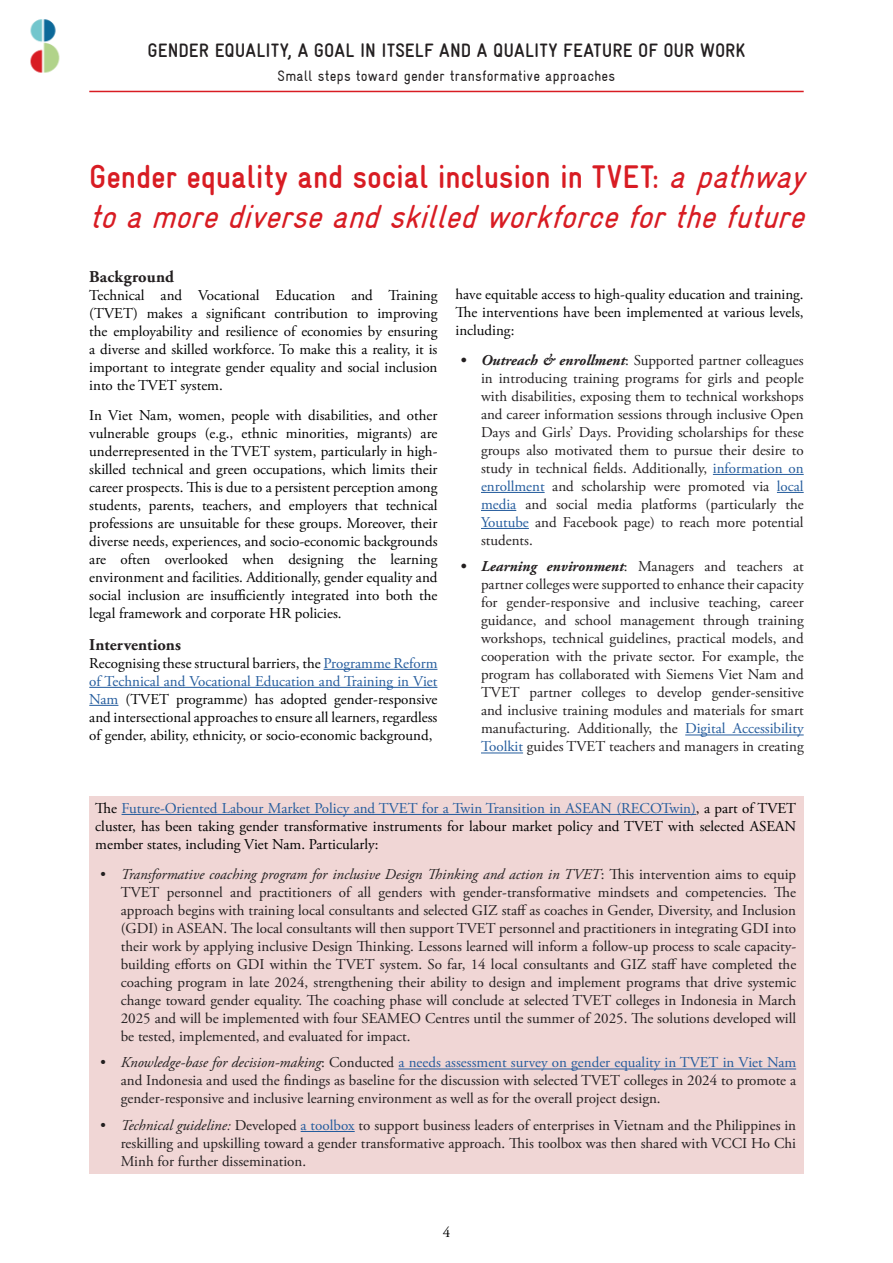
<style>
.page{position:relative;width:893px;height:1263px;background:#fff}
.page>*{position:absolute;margin:0;border:0;box-sizing:border-box;transform-origin:0 0}
._1__Heading{font:italic condensed 33px/39.6px "GIZ Gravur TT";color:#d81c23}
.t1{font:700 condensed 19.5px "GIZ Gravur TT";letter-spacing:.005em;color:#231f20}
._1_1_Heading_lvl_2{font:700 16.5px "Adobe Garamond Pro";letter-spacing:.005em;color:#231f20}
.t2{font:15px/18px "Adobe Garamond Pro";color:#231f20;text-align:justify}
.Default{font:15px/18px "Adobe Garamond Pro";color:#000;text-align:justify}
.t3{font:condensed 15px "GIZ Gravur TT";letter-spacing:.01em;color:#231f20}
.s1{font-weight:700;font-style:normal}
.s2{color:#245c9d}
.s3{font-weight:700;font-style:italic}
.s4{font-style:italic}
</style>
<div class="page">
<hr style="left:323px;top:669px;width:114px;height:1px;background:#245c9d">
<hr style="left:89px;top:687px;width:348px;height:1px;background:#245c9d">
<svg style="left:89px;top:705px;width:29px;height:1px"></svg>
<hr style="left:713px;top:474px;width:91px;height:1px;background:#245c9d">
<hr style="left:481px;top:492px;width:64px;height:1px;background:#245c9d">
<svg style="left:777px;top:492px;width:27px;height:1px"></svg>
<hr style="left:481px;top:510px;width:35px;height:1px;background:#245c9d">
<hr style="left:481px;top:528px;width:48px;height:1px;background:#245c9d">
<hr style="left:685px;top:735px;width:119px;height:1px;background:#245c9d">
<hr style="left:481px;top:753px;width:42px;height:1px;background:#245c9d">
<div style="left:89px;top:796px;width:715px;height:378px;background:#f0d6d5"></div>
<hr style="left:122px;top:814px;width:574px;height:1px;background:#245c9d">
<hr style="left:398px;top:1068px;width:398px;height:1px;background:#245c9d">
<hr style="left:301px;top:1131px;width:54px;height:1px;background:#245c9d">
<img style="left:30px;top:19px;width:30px;height:54px">
<hr style="left:89px;top:91px;width:715px;height:1px;background:#d81c23">
<h2 class="t1" style="left:148px;top:40px;width:599px">GENDER EQUALITY, A GOAL IN ITSELF AND A QUALITY FEATURE OF OUR WORK</h2>
<p class="t3" style="left:278px;top:67px;width:339px">Small steps toward gender transformative approaches</p>
<p class="_1__Heading" style="left:89px;top:157px;width:726px"><span class="s1">Gender equality and social inclusion in TVET:</span> apathway toamorediverseandskilledworkforceforthefuture</p>
<p class="_1_1_Heading_lvl_2" style="left:89px;top:267px;width:86px">Background</p>
<p class="Default" style="left:89px;top:287px;width:350px">Technical and Vocational Education and Training (TVET) makes a significant contribution to improving the employability and resilience of economies by ensuring a diverse and skilled workforce. To make this a reality, it is important to integrate gender equality and social inclusion into the TVET system.</p>
<p class="Default" style="left:89px;top:407px;width:350px">In Viet Nam, women, people with disabilities, and other vulnerable groups (e.g., ethnic minorities, migrants) are underrepresented in the TVET system, particularly in high&shy;skilled technical and green occupations, which limits their career prospects. This is due to a persistent perception among students, parents, teachers, and employers that technical professions are unsuitable for these groups. Moreover, their diverse needs, experiences, and socio-economic backgrounds are often overlooked when designing the learning environment and facilities. Additionally, gender equality and social inclusion are insufficiently integrated into both the legal framework and corporate HR policies.</p>
<p class="_1_1_Heading_lvl_2" style="left:89px;top:635px;width:93px">Interventions</p>
<p class="Default" style="left:89px;top:655px;width:350px">Recognising these structural barriers, the <span class="s2">Programme Reform of Technical and Vocational Education and Training in Viet Nam</span> (TVET programme) has adopted gender-responsive and intersectional approaches to ensure all learners, regardless of gender, ability, ethnicity, or socio-economic background,</p>
<p class="Default" style="left:455px;top:286px;width:350px">have equitable access to high-quality education and training.<br>The interventions have been implemented at various levels, including:</p>
<p class="t2" style="left:481px;top:352px;width:324px;text-indent:-21px"><span class="s3">• Outreach &amp; enrollment</span>: Supported partner colleagues in introducing training programs for girls and people with disabilities, exposing them to technical workshops and career information sessions through inclusive Open Days and Girls’ Days. Providing scholarships for these groups also motivated them to pursue their desire to study in technical fields. Additionally, <span class="s2">information on enrollment</span> and scholarship were promoted via <span class="s2">local media</span> and social media platforms (particularly the <span class="s2">Youtube</span> and Facebook page) to reach more potential students.</p>
<p class="t2" style="left:481px;top:558px;width:324px;text-indent:-21px"><span class="s3">• Learning environment</span>: Managers and teachers at partner colleges were supported to enhance their capacity for gender-responsive and inclusive teaching, career guidance, and school management through training workshops, technical guidelines, practical models, and cooperation with the private sector. For example, the program has collaborated with Siemens Viet Nam and TVET partner colleges to develop gender-sensitive and inclusive training modules and materials for smart manufacturing. Additionally, the <span class="s2">Digital Accessibility Toolkit</span> guides TVET teachers and managers in creating</p>
<p class="Default" style="left:95px;top:800px;width:702px">The <span class="s2">Future-Oriented Labour Market Policy and TVET for a Twin Transition in ASEAN (RECOTwin)</span>, a part of TVET cluster, has been taking gender transformative instruments for labour market policy and TVET with selected ASEAN member states, including Viet Nam. Particularly:</p>
<p class="t2" style="left:121px;top:866px;width:677px;text-indent:-21px"><span class="s4">• Transformative coaching program for inclusive Design Thinking and action in TVET</span>: This intervention aims to equip TVET personnel and practitioners of all genders with gender-transformative mindsets and competencies. The approach begins with training local consultants and selected GIZ staff as coaches in Gender, Diversity, and Inclusion (GDI) in ASEAN. The local consultants will then support TVET personnel and practitioners in integrating GDI into their work by applying inclusive Design Thinking. Lessons learned will inform a follow-up process to scale capacity&shy;building efforts on GDI within the TVET system. So far, 14 local consultants and GIZ staff have completed the coaching program in late 2024, strengthening their ability to design and implement programs that drive systemic change toward gender equality. The coaching phase will conclude at selected TVET colleges in Indonesia in March 2025 and will be implemented with four SEAMEO Centres until the summer of 2025. The solutions developed will be tested, implemented, and evaluated for impact.</p>
<p class="t2" style="left:121px;top:1054px;width:677px;text-indent:-21px"><span class="s4">• Knowledge-base for decision-making</span>: Conducted <span class="s2">a needs assessment survey on gender equality in TVET in Viet Nam </span>and Indonesia and used the findings as baseline for the discussion with selected TVET colleges in 2024 to promote a gender-responsive and inclusive learning environment as well as for the overall project design.</p>
<p class="t2" style="left:121px;top:1117px;width:677px;text-indent:-21px"><span class="s4">• Technical guideline:</span> Developed <span class="s2">a toolbox</span> to support business leaders of enterprises in Vietnam and the Philippines in reskilling and upskilling toward a gender transformative approach. This toolbox was then shared with VCCI Ho Chi Minh for further dissemination.</p>
<p class="Default" style="left:443px;top:1223px;width:9px">4</p>
</div>
